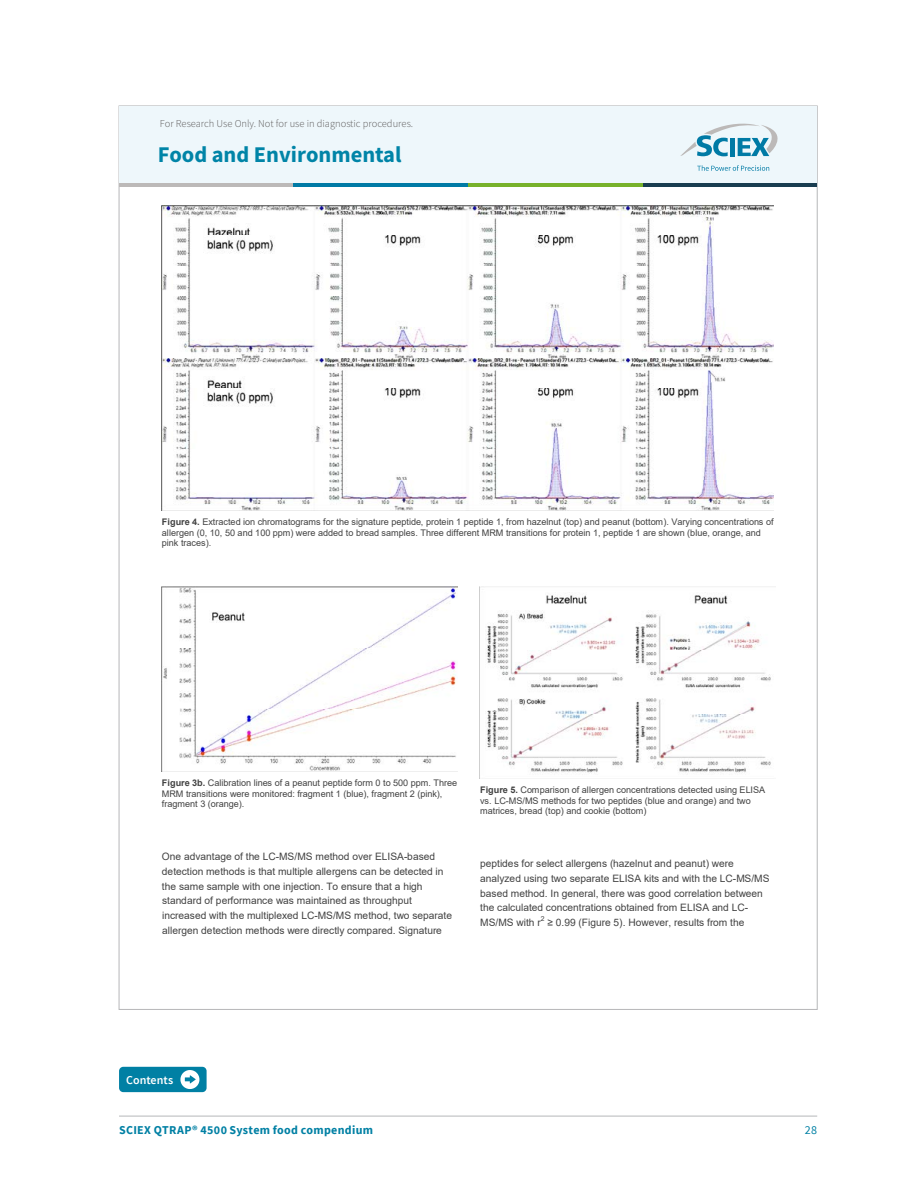
<style>
.page{position:relative;width:918px;height:1188px;background:#fff}
.page>*{position:absolute;margin:0;border:0;box-sizing:border-box;transform-origin:0 0}
.t1{font:700 22.5px "Source Sans Pro";color:#0084a7}
.t2{font:700 12px "Source Sans Pro";letter-spacing:.025em;color:#0080a4}
.t3{font:600 12px "Source Sans Pro";color:#fff}
.t4{font:12px "Source Sans Pro";color:#0080a4}
.t5{font:300 10.5px "Source Sans Pro";color:#5e5c5c}
.t6{font:10.2px/14.7px "Arial";letter-spacing:.005em;color:#424242}
.t7{font:9.15px/10.5px "Arial";letter-spacing:-.005em;color:#424242}
.t8{font:6.75px "Arial";color:#424242}
.s1{font-weight:700}
.s2{font-style:inherit}
</style>
<div class="page">
<hr style="left:119px;top:1116px;width:698px;height:1px;background:#b6b7b9">
<div style="left:119px;top:1067px;width:88px;height:25px;background:#0080a4;border-radius:4px"></div>
<svg style="left:180px;top:1070px;width:19px;height:19px"></svg>
<img style="left:162px;top:587px;width:295px;height:184px">
<img style="left:480px;top:587px;width:291px;height:186px">
<img style="left:162px;top:205px;width:611px;height:305px">
<div style="left:119px;top:106px;width:698px;height:81px;background:#eef7fb"></div>
<svg style="left:680px;top:123px;width:98px;height:33px"></svg>
<svg style="left:697px;top:165px;width:72px;height:6px"></svg>
<hr style="left:293px;top:183px;width:175px;height:4px;background:#007aa5">
<hr style="left:119px;top:183px;width:174px;height:4px;background:#bcb9b8">
<hr style="left:468px;top:183px;width:175px;height:4px;background:#78b22b">
<hr style="left:644px;top:183px;width:173px;height:4px;background:#193d50">
<p class="t5" style="left:160px;top:116px;width:255px">For Research Use Only. Not for use in diagnostic procedures.</p>
<h1 class="t1" style="left:158px;top:139px;width:245px">Food and Environmental</h1>
<p class="t7" style="left:162px;top:517px;width:613px"><span class="s1">Figure 4.</span> Extracted ion chromatograms for the signature peptide, protein 1 peptide 1, from hazelnut (top) and peanut (bottom). Varying concentrations of allergen (0, 10, 50 and 100 ppm) were added to bread samples. Three different MRM transitions for protein 1, peptide 1 are shown (blue, orange, and pink traces).</p>
<p class="t7" style="left:162px;top:777px;width:297px"><span class="s1">Figure 3b.</span> Calibration lines of a peanut peptide form 0 to 500 ppm. Three<br>MRM transitions were monitored: fragment 1 (blue), fragment 2 (pink), fragment 3 (orange).</p>
<p class="t6" style="left:162px;top:849px;width:292px">One advantage of the LC-MS/MS method over ELISA-based detection methods is that multiple allergens can be detected in the same sample with one injection. To ensure that a high standard of performance was maintained as throughput increased with the multiplexed LC-MS/MS method, two separate allergen detection methods were directly compared. Signature</p>
<p class="t7" style="left:480px;top:785px;width:287px"><span class="s1">Figure 5.</span> Comparison of allergen concentrations detected using ELISA vs. LC-MS/MS methods for two peptides (blue and orange) and two matrices, bread (top) and cookie (bottom)</p>
<p class="t6" style="left:480px;top:856px;width:291px">peptides for select allergens (hazelnut and peanut) were analyzed using two separate ELISA kits and with the LC-MS/MS based method. In general, there was good correlation between the calculated concentrations obtained from ELISA and LC-MS/MS with r</p>
<p class="t8" style="left:541px;top:914px;width:5px">2</p>
<p class="t6" style="left:547px;top:915px;width:199px"><span class="s2">≥</span> 0.99 (Figure 5). However, results from the</p>
<h2 class="t3" style="left:126px;top:1072px;width:49px">Contents</h2>
<h2 class="t2" style="left:119px;top:1122px;width:256px">SCIEX QTRAP® 4500 System food compendium</h2>
<h2 class="t4" style="left:805px;top:1122px;width:14px">28</h2>
</div>
